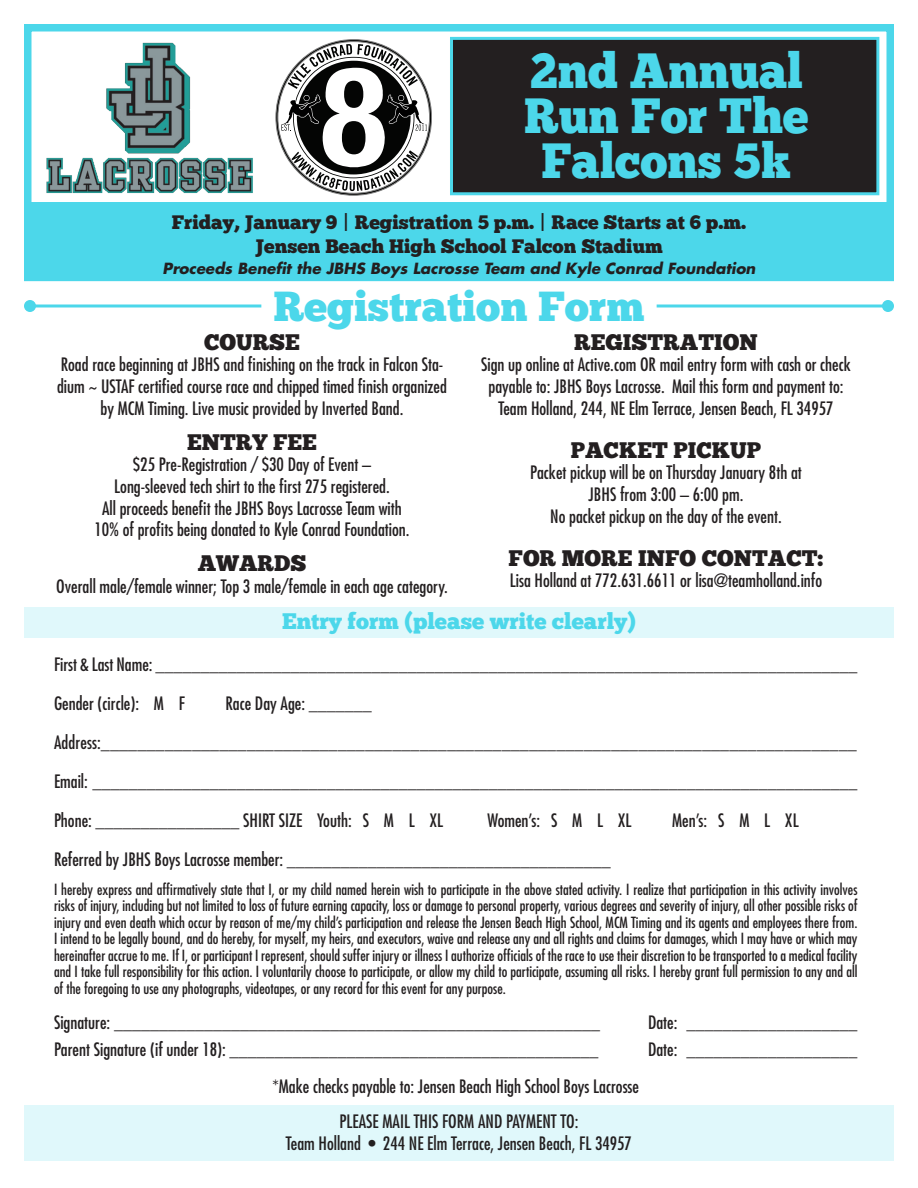
<style>
.page{position:relative;width:918px;height:1188px;background:#fff}
.page>*{position:absolute;margin:0;border:0;box-sizing:border-box;transform-origin:0 0}
.t1{font:49.5px/45px "Chunk Five";color:#4cd7ea;text-align:center;scale:.95 1}
.t2{font:42px "Chunk Five";color:#4cd7ea}
.t3{font:22.5px "Chunk Five";color:#231f20}
.t4{font:22.5px "Chunk Five";color:#4cd7ea}
.t5{font:19.5px "Chunk Five";color:#231f20}
.t6{font:condensed 18px/21.6px "Futura";color:#231f20;text-align:center}
.t7{font:condensed 15px/16.5px "Futura";color:#231f20;text-align:justify}
.t8{font:italic 700 15px "Futura";color:#231f20}
</style>
<div class="page">
<div style="left:24px;top:1106px;width:870px;height:55px;background:#e0f8fb"></div>
<div style="left:24px;top:607px;width:870px;height:31px;background:#e0f8fb"></div>
<div style="left:24px;top:180px;width:870px;height:101px;background:#4cd7ea"></div>
<div style="left:24px;top:24px;width:870px;height:186px;background:#fff;border:8px solid #4cd7ea"></div>
<svg style="left:276px;top:40px;width:156px;height:155px"></svg>
<img style="left:46px;top:42px;width:207px;height:151px">
<div style="left:452px;top:38px;width:426px;height:156px;background:#231f20"></div>
<div style="left:450px;top:37px;width:429px;height:158px;border:3px solid #4cd7ea"></div>
<svg style="left:36px;top:304px;width:225px;height:4px"></svg>
<div style="left:24px;top:300px;width:12px;height:12px;background:#4cd7ea;border-radius:50%"></div>
<svg style="left:657px;top:304px;width:225px;height:4px"></svg>
<div style="left:882px;top:300px;width:12px;height:12px;background:#4cd7ea;border-radius:50%"></div>
<p class="t1" style="left:524px;top:48px;width:301px">2nd Annual<br>Run For The<br>Falcons 5k</p>
<p class="t5" style="left:172px;top:210px;width:576px">Friday, January 9 | Registration 5 p.m. | Race Starts at 6 p.m.</p>
<p class="t5" style="left:255px;top:234px;width:409px">Jensen Beach High School Falcon Stadium</p>
<p class="t8" style="left:162px;top:258px;width:595px">Proceeds Benefit the JBHS Boys Lacrosse Team and Kyle Conrad Foundation</p>
<p class="t2" style="left:274px;top:281px;width:372px">Registration Form</p>
<p class="t3" style="left:204px;top:329px;width:97px">COURSE</p>
<p class="t6" style="left:57px;top:354px;width:391px">Road race beginning at JBHS and finishing on the track in Falcon Sta&shy;dium ~ USTAF certified course race and chipped timed finish organized by MCM Timing. Live music provided by Inverted Band.</p>
<p class="t3" style="left:187px;top:428px;width:131px">ENTRY FEE</p>
<p class="t6" style="left:114px;top:454px;width:277px">$25 Pre-Registration / $30 Day of Event –<br>Long-sleeved tech shirt to the first 275 registered.</p>
<p class="t6" style="left:94px;top:497px;width:317px">All proceeds benefit the JBHS Boys Lacrosse Team with<br>10% of profits being donated to Kyle Conrad Foundation.</p>
<p class="t3" style="left:198px;top:550px;width:110px">AWARDS</p>
<p class="t6" style="left:56px;top:575px;width:393px">Overall male/female winner; Top 3 male/female in each age category.</p>
<p class="t3" style="left:574px;top:329px;width:185px">REGISTRATION</p>
<p class="t6" style="left:481px;top:354px;width:371px">Sign up online at Active.com OR mail entry form with cash or check payable to: JBHS Boys Lacrosse. Mail this form and payment to:<br>Team Holland, 244, NE Elm Terrace, Jensen Beach, FL 34957</p>
<p class="t3" style="left:571px;top:437px;width:192px">PACKET PICKUP</p>
<p class="t6" style="left:530px;top:462px;width:273px">Packet pickup will be on Thursday January 8th at<br>JBHS from 3:00 – 6:00 pm.</p>
<p class="t6" style="left:550px;top:505px;width:233px">No packet pickup on the day of the event.</p>
<p class="t3" style="left:509px;top:545px;width:316px">FOR MORE INFO CONTACT:</p>
<p class="t6" style="left:510px;top:570px;width:314px">Lisa Holland at 772.631.6611 or lisa@teamholland.info</p>
<p class="t4" style="left:282px;top:607px;width:355px">Entry form (please write clearly)</p>
<p class="t6" style="left:54px;top:654px;width:805px">First &amp; Last Name: ______________________________________________________________________________</p>
<p class="t6" style="left:54px;top:693px;width:132px">Gender (circle): M F</p>
<p class="t6" style="left:225px;top:693px;width:148px">Race Day Age: _______</p>
<p class="t6" style="left:54px;top:732px;width:804px">Address:___________________________________________________________________________________</p>
<p class="t6" style="left:54px;top:771px;width:805px">Email: _____________________________________________________________________________________</p>
<p class="t6" style="left:54px;top:810px;width:391px">Phone: ________________ SHIRT SIZE Youth: S M L XL</p>
<p class="t6" style="left:487px;top:810px;width:146px">Women’s: S M L XL</p>
<p class="t6" style="left:672px;top:810px;width:128px">Men’s: S M L XL</p>
<p class="t6" style="left:54px;top:849px;width:558px">Referred by JBHS Boys Lacrosse member: ____________________________________</p>
<p class="t7" style="left:54px;top:881px;width:805px">I hereby express and affirmatively state that I, or my child named herein wish to participate in the above stated activity. I realize that participation in this activity involves risks of injury, including but not limited to loss of future earning capacity, loss or damage to personal property, various degrees and severity of injury, all other possible risks of injury and even death which occur by reason of me/my child’s participation and release the Jensen Beach High School, MCM Timing and its agents and employees there from.<br>I intend to be legally bound, and do hereby, for myself, my heirs, and executors, waive and release any and all rights and claims for damages, which I may have or which may hereinafter accrue to me. If I, or participant I represent, should suffer injury or illness I authorize officials of the race to use their discretion to be transported to a medical facility and I take full responsibility for this action. I voluntarily choose to participate, or allow my child to participate, assuming all risks. I hereby grant full permission to any and all of the foregoing to use any photographs, videotapes, or any record for this event for any purpose.</p>
<p class="t6" style="left:54px;top:1011px;width:548px">Signature: ______________________________________________________</p>
<p class="t6" style="left:648px;top:1011px;width:211px">Date: ___________________</p>
<p class="t6" style="left:54px;top:1038px;width:546px">Parent Signature (if under 18): _________________________________________</p>
<p class="t6" style="left:648px;top:1038px;width:211px">Date: ___________________</p>
<p class="t6" style="left:272px;top:1076px;width:368px">*Make checks payable to: Jensen Beach High School Boys Lacrosse</p>
<p class="t6" style="left:340px;top:1111px;width:240px">PLEASE MAIL THIS FORM AND PAYMENT TO:</p>
<p class="t6" style="left:286px;top:1132px;width:348px">Team Holland • 244 NE Elm Terrace, Jensen Beach, FL 34957</p>
</div>
